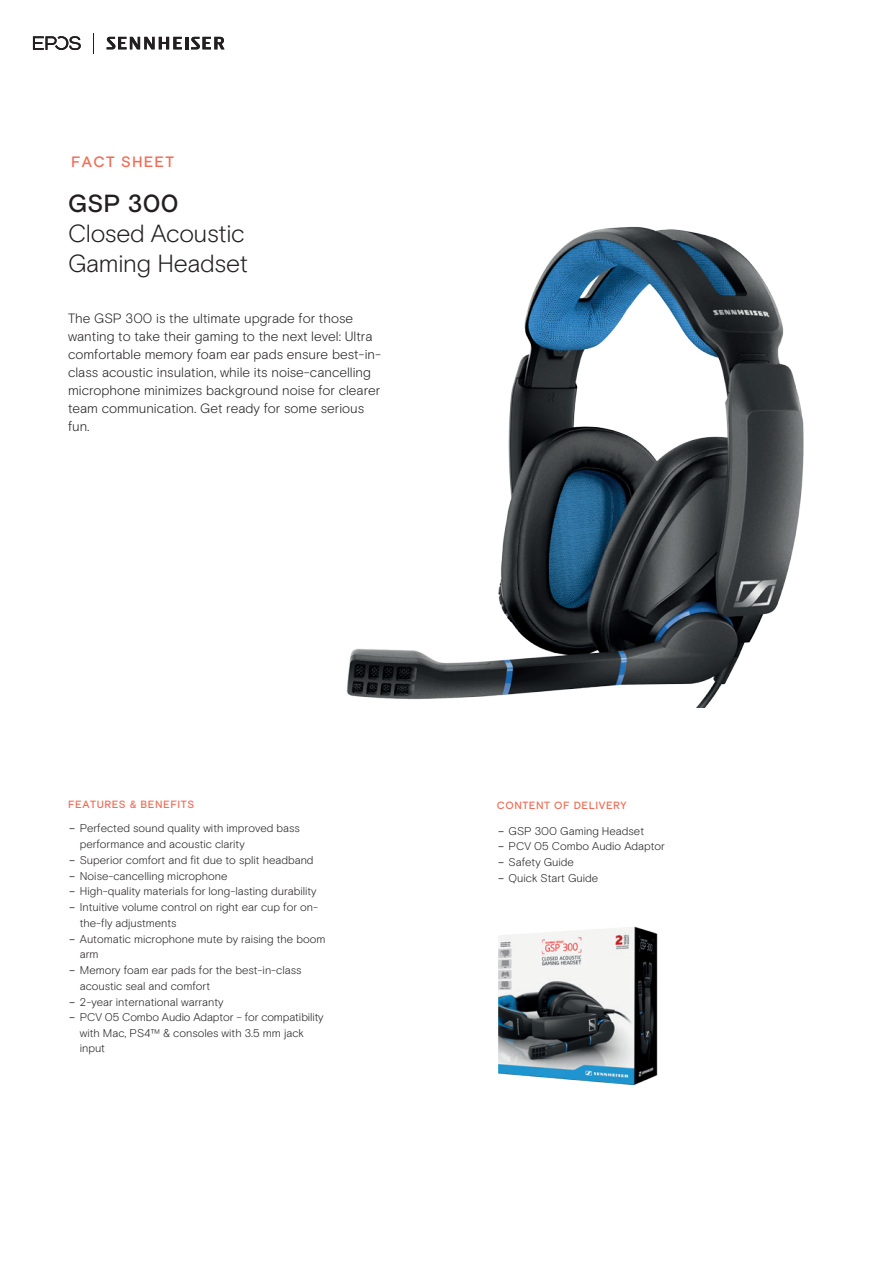
<style>
.page{position:relative;width:893px;height:1263px;background:#fff}
.page>*{position:absolute;margin:0;border:0;box-sizing:border-box;transform-origin:0 0}
.t1{font:300 24.75px/29.7px "EPOS Basis";letter-spacing:-.015em;color:#231f20}
.t2{font:500 24.75px "EPOS Basis";letter-spacing:.01em;color:#231f20}
.t3{font:500 15px "EPOS Basis";letter-spacing:.08em;color:#f26c56}
.t4{font:300 13.5px/18px "EPOS Basis";color:#231f20}
.t5{font:300 11.25px/15.8px "EPOS Basis";color:#231f20}
.t6{font:500 10.5px "EPOS Basis";letter-spacing:.05em;color:#f26c56}
.s1{font-family:"Sennheiser Neue";font-weight:400}
</style>
<div class="page">
<img style="left:346px;top:226px;width:458px;height:482px">
<img style="left:498px;top:926px;width:160px;height:160px">
<svg style="left:93px;top:33px;width:1px;height:20px"></svg>
<svg style="left:107px;top:37px;width:118px;height:12px"></svg>
<svg style="left:33px;top:36px;width:48px;height:14px"></svg>
<h2 class="t3" style="left:71px;top:153px;width:104px">FACT SHEET</h2>
<h1 class="t2" style="left:68px;top:189px;width:112px">GSP 300</h1>
<h1 class="t1" style="left:68px;top:219px;width:181px">Closed Acoustic<br>Gaming Headset</h1>
<p class="t4" style="left:68px;top:309px;width:314px">The GSP 300 is the ultimate upgrade for those wanting to take their gaming to the next level: Ultra comfortable memory foam ear pads ensure best-in&shy;class acoustic insulation, while its noise-cancelling microphone minimizes background noise for clearer team communication. Get ready for some serious fun.</p>
<p class="t6" style="left:68px;top:798px;width:128px">FEATURES &amp; BENEFITS</p>
<p class="t5" style="left:80px;top:821px;width:222px;text-indent:-11px"><span class="s1">–</span> Perfected sound quality with improved bass performance and acoustic clarity</p>
<p class="t5" style="left:69px;top:852px;width:246px"><span class="s1">–</span> Superior comfort and fit due to split headband</p>
<p class="t5" style="left:69px;top:868px;width:160px"><span class="s1">–</span> Noise-cancelling microphone</p>
<p class="t5" style="left:69px;top:884px;width:249px"><span class="s1">–</span> High-quality materials for long-lasting durability</p>
<p class="t5" style="left:80px;top:899px;width:240px;text-indent:-11px"><span class="s1">–</span> Intuitive volume control on right ear cup for on&shy;the-fly adjustments</p>
<p class="t5" style="left:80px;top:931px;width:247px;text-indent:-11px"><span class="s1">–</span> Automatic microphone mute by raising the boom arm</p>
<p class="t5" style="left:80px;top:962px;width:223px;text-indent:-11px"><span class="s1">–</span> Memory foam ear pads for the best-in-class acoustic seal and comfort</p>
<p class="t5" style="left:69px;top:994px;width:156px"><span class="s1">–</span> 2-year international warranty</p>
<p class="t5" style="left:80px;top:1010px;width:245px;line-height:15.3px;text-indent:-11px"><span class="s1">–</span> PCV 05 Combo Audio Adaptor – for compatibility with Mac, PS4™ &amp; consoles with 3.5 mm jack input</p>
<p class="t6" style="left:497px;top:799px;width:131px">CONTENT OF DELIVERY</p>
<p class="t5" style="left:498px;top:823px;width:148px"><span class="s1">–</span> GSP 300 Gaming Headset</p>
<p class="t5" style="left:498px;top:838px;width:168px"><span class="s1">–</span> PCV 05 Combo Audio Adaptor</p>
<p class="t5" style="left:498px;top:854px;width:77px"><span class="s1">–</span> Safety Guide</p>
<p class="t5" style="left:498px;top:870px;width:102px"><span class="s1">–</span> Quick Start Guide</p>
</div>
